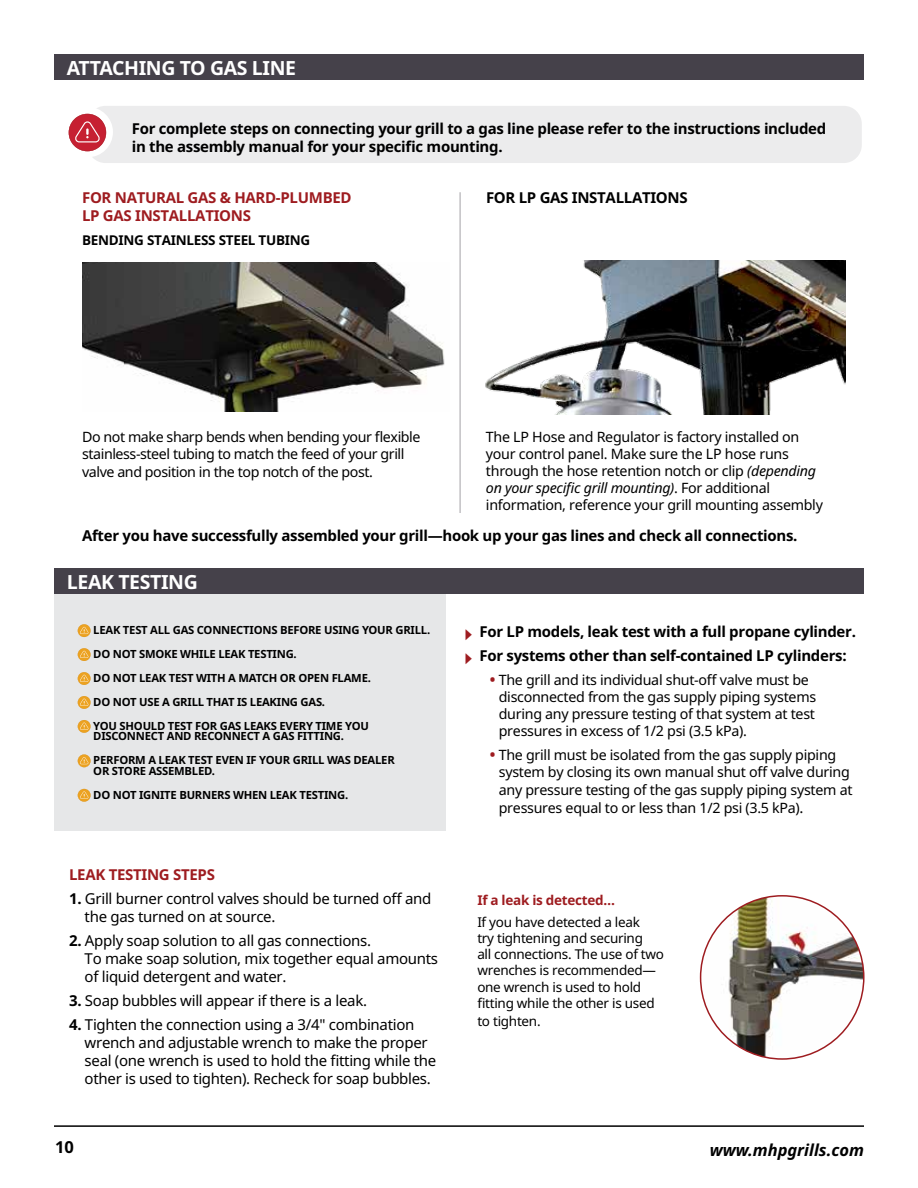
<style>
.page{position:relative;width:918px;height:1188px;background:#fff}
.page>*{position:absolute;margin:0;border:0;box-sizing:border-box;transform-origin:0 0}
.t1{font:700 19.5px "Noto Sans";letter-spacing:-.02em;color:#fff}
.t2{font:italic 700 16.5px "Noto Sans";color:#000}
.t3{font:700 16.5px "Noto Sans";color:#000}
.t4{font:15px/18px "Noto Sans";letter-spacing:-.02em;color:#000}
.t5{font:700 15px/18px "Noto Sans";letter-spacing:-.02em;color:#000}
.t6{font:700 15px/18px "Noto Sans";letter-spacing:-.02em;color:#9e1c20}
.t7{font:14.25px/17.1px "Noto Sans";letter-spacing:-.02em;color:#000}
.t8{font:13.5px/16.2px "Noto Sans";letter-spacing:-.02em;color:#000}
.t9{font:700 13.5px "Noto Sans";letter-spacing:-.02em;color:#000}
.t10{font:700 13.5px "Noto Sans";letter-spacing:-.02em;color:#9e1c20}
.t11{font:700 11.25px/24px "Noto Sans";letter-spacing:-.02em;color:#000}
.s1{font-style:italic}
.s2{font-weight:700}
.s3{color:#9e1c20}
.s4{font-weight:700;font-size:15px;color:#9e1c20}
.s5{font-size:15px}
</style>
<div class="page">
<hr style="left:54px;top:1125px;width:810px;height:2px;background:#000">
<div style="left:54px;top:572px;width:391px;height:259px;background:#e6e7e8"></div>
<div style="left:54px;top:54px;width:810px;height:26px;background:#45414a"></div>
<div style="left:54px;top:568px;width:810px;height:26px;background:#45414a"></div>
<img style="left:83px;top:262px;width:362px;height:150px">
<img style="left:485px;top:261px;width:361px;height:153px">
<div style="left:87px;top:106px;width:775px;height:57px;background:#ececed;border-radius:18px"></div>
<div style="left:63px;top:107px;width:50px;height:50px;background:#fff;border-radius:50%"></div>
<svg style="left:69px;top:114px;width:37px;height:37px"></svg>
<hr style="left:460px;top:192px;width:1px;height:321px;background:#45414a">
<svg style="left:78px;top:624px;width:13px;height:13px"></svg>
<svg style="left:78px;top:648px;width:13px;height:13px"></svg>
<svg style="left:78px;top:672px;width:13px;height:13px"></svg>
<svg style="left:78px;top:696px;width:13px;height:13px"></svg>
<svg style="left:78px;top:720px;width:13px;height:13px"></svg>
<svg style="left:78px;top:754px;width:13px;height:13px"></svg>
<svg style="left:78px;top:789px;width:13px;height:13px"></svg>
<img style="left:701px;top:896px;width:163px;height:163px;border-radius:82px">
<h1 class="t1" style="left:67px;top:57px;width:231px">ATTACHING TO GAS LINE</h1>
<p class="t5" style="left:132px;top:120px;width:696px">For complete steps on connecting your grill to a gas line please refer to the instructions included in the assembly manual for your specific mounting.</p>
<p class="t6" style="left:82px;top:189px;width:271px">FOR NATURAL GAS &amp; HARD-PLUMBED<br>LP GAS INSTALLATIONS</p>
<p class="t9" style="left:82px;top:233px;width:230px">BENDING STAINLESS STEEL TUBING</p>
<p class="t5" style="left:486px;top:189px;width:203px">FOR LP GAS INSTALLATIONS</p>
<p class="t7" style="left:82px;top:428px;width:340px;line-height:17.5px">Do not make sharp bends when bending your flexible stainless-steel tubing to match the feed of your grill valve and position in the top notch of the post.</p>
<p class="t7" style="left:486px;top:428px;width:338px">The LP Hose and Regulator is factory installed on your control panel. Make sure the LP hose runs through the hose retention notch or clip <span class="s1">(depending on your specific grill mounting)</span>. For additional information, reference your grill mounting assembly</p>
<p class="t5" style="left:82px;top:527px;width:717px">After you have successfully assembled your grill—hook up your gas lines and check all connections.</p>
<h1 class="t1" style="left:67px;top:571px;width:132px">LEAK TESTING</h1>
<p class="t11" style="left:93px;top:618px;width:338px">LEAK TEST ALL GAS CONNECTIONS BEFORE USING YOUR GRILL.<br>DO NOT SMOKE WHILE LEAK TESTING.<br>DO NOT LEAK TEST WITH A MATCH OR OPEN FLAME.<br>DO NOT USE A GRILL THAT IS LEAKING GAS.<br>YOU SHOULD TEST FOR GAS LEAKS EVERY TIME YOU</p>
<p class="t11" style="left:93px;top:724px;width:303px">DISCONNECT AND RECONNECT A GAS FITTING.<br>PERFORM A LEAK TEST EVEN IF YOUR GRILL WAS DEALER</p>
<p class="t11" style="left:93px;top:759px;width:256px">OR STORE ASSEMBLED.<br>DO NOT IGNITE BURNERS WHEN LEAK TESTING.</p>
<p class="t6" style="left:69px;top:866px;width:147px">LEAK TESTING STEPS</p>
<p class="t4" style="left:85px;top:890px;width:348px;text-indent:-16px"><span class="s2">1.</span> Grill burner control valves should be turned off and the gas turned on at source.</p>
<p class="t4" style="left:85px;top:932px;width:355px;text-indent:-16px"><span class="s2">2.</span> Apply soap solution to all gas connections.<br>To make soap solution, mix together equal amounts of liquid detergent and water.</p>
<p class="t4" style="left:69px;top:992px;width:299px"><span class="s2">3.</span> Soap bubbles will appear if there is a leak.</p>
<p class="t4" style="left:85px;top:1016px;width:353px;text-indent:-16px"><span class="s2">4.</span> Tighten the connection using a 3/4" combination wrench and adjustable wrench to make the proper seal (one wrench is used to hold the fitting while the other is used to tighten). Recheck for soap bubbles.</p>
<p class="t5" style="left:464px;top:623px;width:393px"><span class="s3">❖</span> For LP models, leak test with a full propane cylinder.</p>
<p class="t5" style="left:464px;top:647px;width:384px"><span class="s3">❖</span> For systems other than self-contained LP cylinders:</p>
<p class="t7" style="left:499px;top:672px;width:319px;text-indent:-9px"><span class="s4">•</span> The grill and its individual shut-off valve must be disconnected from the gas supply piping systems during any pressure testing of that system at test pressures in excess of 1/2 psi (3.5 kPa).</p>
<p class="t7" style="left:499px;top:747px;width:355px;text-indent:-9px"><span class="s4">•</span> The grill must be isolated from the gas supply piping system by closing its own manual shut off valve during any pressure testing of the gas supply piping system at pressures equal to or less than 1/2 psi (3.5 kPa)<span class="s5">.</span></p>
<p class="t10" style="left:477px;top:892px;width:139px">If a leak is detected…</p>
<p class="t8" style="left:477px;top:914px;width:188px">If you have detected a leak<br>try tightening and securing<br>all connections. The use of two wrenches is recommended— one wrench is used to hold fitting while the other is used</p>
<p class="t8" style="left:477px;top:1013px;width:65px">to tighten.</p>
<p class="t3" style="left:55px;top:1138px;width:20px">10</p>
<p class="t2" style="left:710px;top:1138px;width:156px">www.mhpgrills.com</p>
</div>
